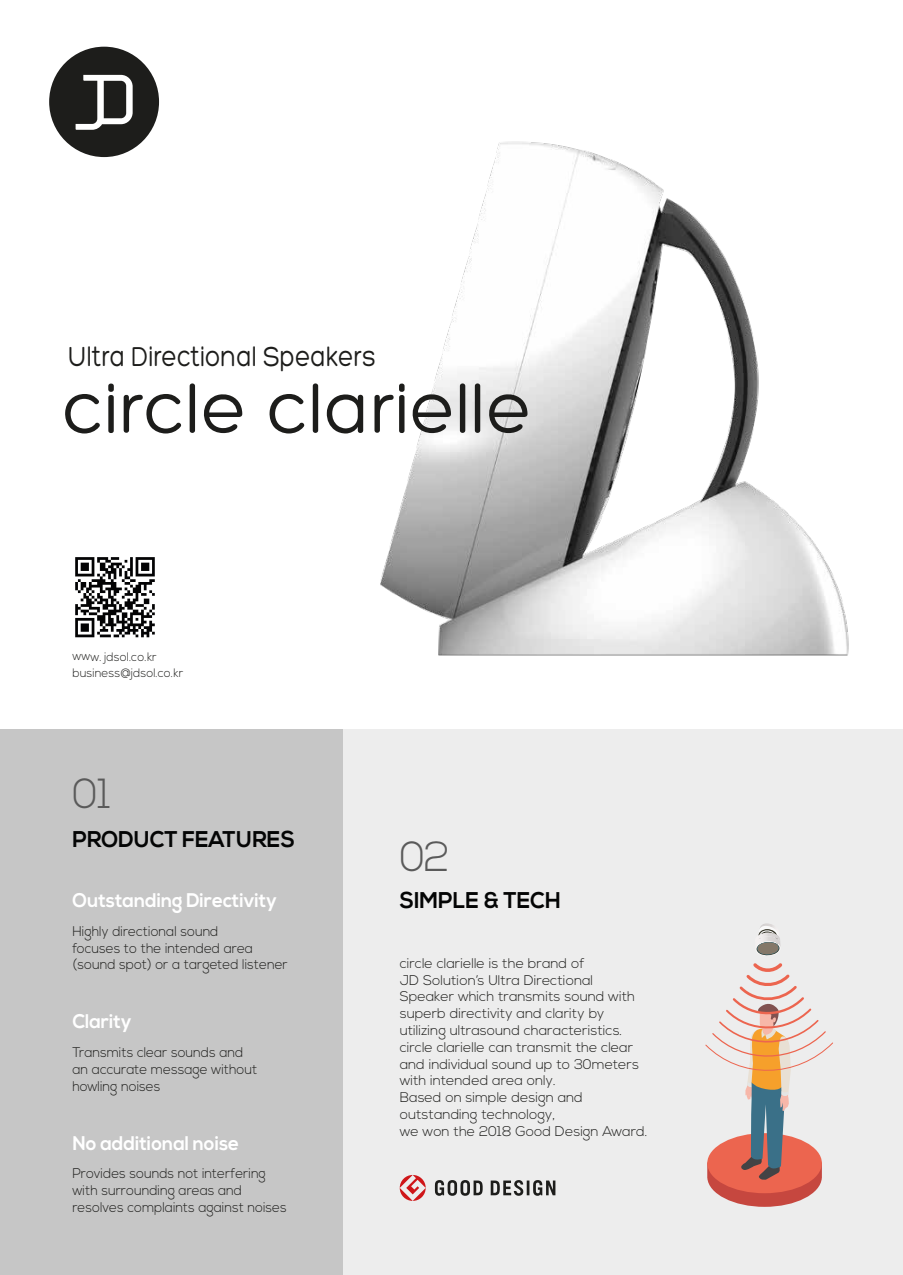
<style>
.page{position:relative;width:903px;height:1275px;background:#fff}
.page>*{position:absolute;margin:0;border:0;box-sizing:border-box;transform-origin:0 0}
.t1{font:74.02px "Hero";color:#1d1d1b}
.t2{font:300 42px "Nexa";color:#5a5a5a;scale:.95 1}
.t3{font:29.57px "Hero";color:#1d1d1b;scale:.84 1}
.t4{font:700 22.75px "Nexa";color:#040505;scale:.95 1}
.t5{font:700 19.78px "Nexa";color:#fff;scale:.95 1}
.t6{font:300 14px/16.8px "Nexa";color:#1d1d1b}
.t7{font:300 14px/16.8px "Nexa";color:#1d1d1b;scale:.95 1}
.t8{font:300 12.25px/16.6px "Nexa";letter-spacing:.005em;color:#1d1d1b;scale:.95 1}
</style>
<div class="page">
<div style="left:0;top:730px;width:343px;height:545px;background:#c6c6c6"></div>
<div style="left:343px;top:730px;width:560px;height:545px;background:#ededed"></div>
<img style="left:380px;top:141px;width:469px;height:515px">
<svg style="left:435px;top:1180px;width:120px;height:16px"></svg>
<svg style="left:400px;top:1175px;width:26px;height:26px"></svg>
<svg style="left:49px;top:47px;width:110px;height:110px"></svg>
<img style="left:75px;top:557px;width:80px;height:81px">
<svg style="left:705px;top:923px;width:128px;height:284px"></svg>
<h3 class="t3" style="left:68px;top:342px;width:368px">Ultra Directional Speakers</h3>
<h1 class="t1" style="left:63px;top:371px;width:471px">circle clarielle</h1>
<p class="t8" style="left:72px;top:649px;width:118px">www. jdsol.co.kr business@jdsol.co.kr</p>
<h2 class="t2" style="left:72px;top:769px;width:42px">01</h2>
<h3 class="t4" style="left:72px;top:826px;width:236px">PRODUCT FEATURES</h3>
<h3 class="t5" style="left:72px;top:889px;width:217px">Outstanding Directivity</h3>
<p class="t7" style="left:72px;top:923px;width:228px">Highly directional sound<br>focuses to the intended area (sound spot) or a targeted listener</p>
<h3 class="t5" style="left:72px;top:1010px;width:64px">Clarity</h3>
<p class="t7" style="left:72px;top:1044px;width:196px">Transmits clear sounds and an accurate message without howling noises</p>
<h3 class="t5" style="left:72px;top:1132px;width:177px">No additional noise</h3>
<p class="t7" style="left:72px;top:1165px;width:227px">Provides sounds not interfering with surrounding areas and resolves complaints against noises</p>
<h2 class="t2" style="left:400px;top:833px;width:55px">02</h2>
<h3 class="t4" style="left:400px;top:887px;width:171px">SIMPLE &amp; TECH</h3>
<p class="t6" style="left:400px;top:955px;width:249px">circle clarielle is the brand of<br>JD Solution’s Ultra Directional<br>Speaker which transmits sound with superb directivity and clarity by utilizing ultrasound characteristics. circle clarielle can transmit the clear and individual sound up to 30meters with intended area only.<br>Based on simple design and outstanding technology,<br>we won the 2018 Good Design Award.</p>
</div>
